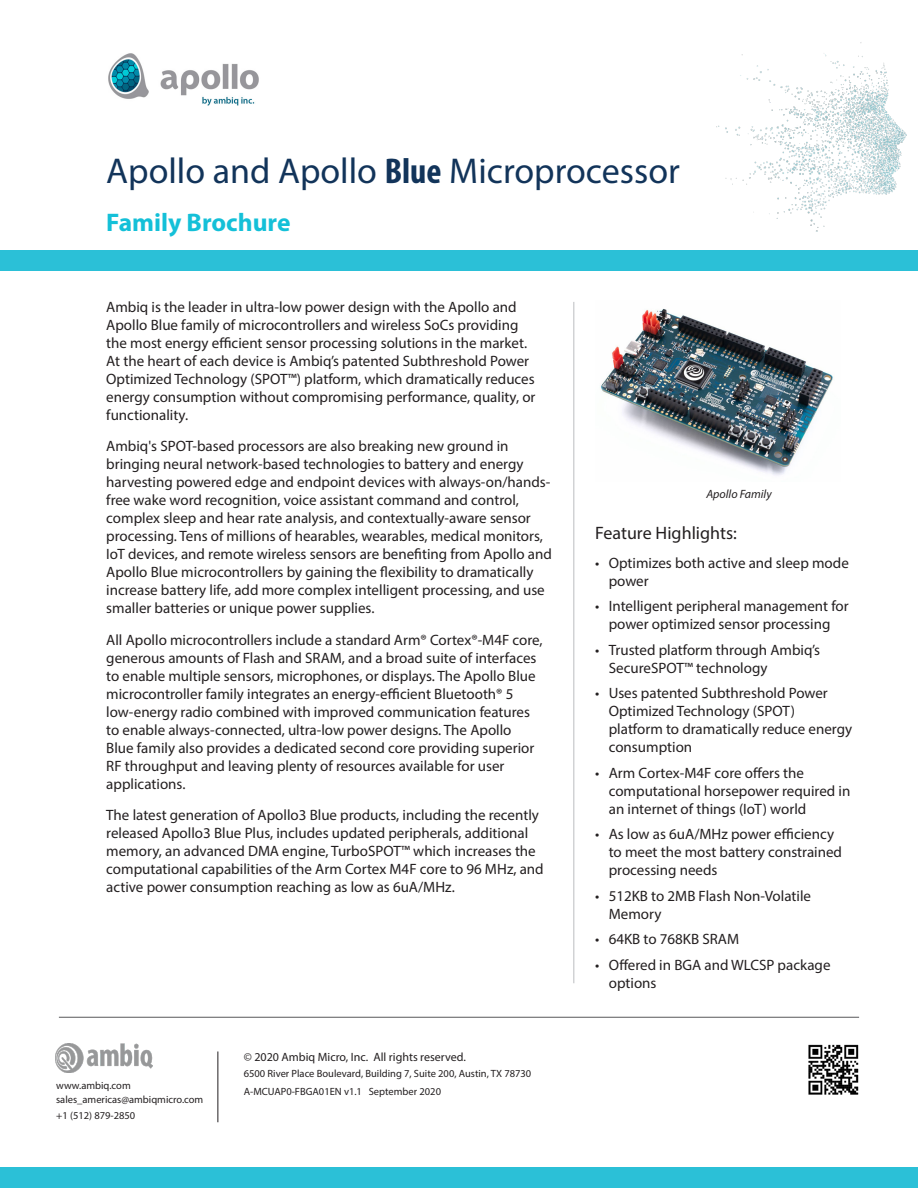
<style>
.page{position:relative;width:918px;height:1188px;background:#fff}
.page>*{position:absolute;margin:0;border:0;box-sizing:border-box;transform-origin:0 0}
.t1{font:36px "Myriad Pro";color:#12345a}
.t2{font:700 25.5px "Myriad Pro";color:#14c0d8}
.t3{font:18px "Myriad Pro";color:#231f20}
.t4{font:15px/18px "Myriad Pro";color:#231f20}
.t5{font:12px "Myriad Pro";color:#231f20}
.t6{font:italic 12px "Myriad Pro";color:#231f20}
.t7{font:10.5px/18px "Myriad Pro";color:#231f20}
.s1{font-weight:700;font-stretch:condensed}
</style>
<div class="page">
<div style="left:0;top:1167px;width:918px;height:21px;background:#2bc0d7"></div>
<hr style="left:574px;top:302px;width:1px;height:681px;background:#bcbdc0">
<hr style="left:59px;top:1017px;width:800px;height:1px;background:#57585a">
<div style="left:0;top:250px;width:918px;height:21px;background:#2bc0d7"></div>
<img style="left:108px;top:53px;width:151px;height:53px">
<img style="left:601px;top:309px;width:232px;height:167px">
<img style="left:718px;top:42px;width:189px;height:189px">
<img style="left:56px;top:1044px;width:97px;height:29px">
<hr style="left:218px;top:1052px;width:1px;height:70px;background:#231f20">
<img style="left:808px;top:1044px;width:51px;height:51px">
<h1 class="t1" style="left:106px;top:149px;width:575px">Apollo and Apollo <span class="s1">Blue</span> Microprocessor</h1>
<h2 class="t2" style="left:106px;top:206px;width:186px">Family Brochure</h2>
<p class="t4" style="left:106px;top:297px;width:431px">Ambiq is the leader in ultra-low power design with the Apollo and Apollo Blue family of microcontrollers and wireless SoCs providing the most energy efficient sensor processing solutions in the market.<br>At the heart of each device is Ambiq’s patented Subthreshold Power Optimized Technology (SPOT™) platform, which dramatically reduces energy consumption without compromising performance, quality, or functionality.</p>
<p class="t4" style="left:106px;top:437px;width:447px">Ambiq's SPOT-based processors are also breaking new ground in bringing neural network-based technologies to battery and energy harvesting powered edge and endpoint devices with always-on/hands&shy;free wake word recognition, voice assistant command and control, complex sleep and hear rate analysis, and contextually-aware sensor processing. Tens of millions of hearables, wearables, medical monitors, IoT devices, and remote wireless sensors are benefiting from Apollo and Apollo Blue microcontrollers by gaining the flexibility to dramatically increase battery life, add more complex intelligent processing, and use smaller batteries or unique power supplies.</p>
<p class="t4" style="left:106px;top:630px;width:438px">All Apollo microcontrollers include a standard Arm® Cortex®-M4F core, generous amounts of Flash and SRAM, and a broad suite of interfaces to enable multiple sensors, microphones, or displays. The Apollo Blue microcontroller family integrates an energy-efficient Bluetooth® 5 low-energy radio combined with improved communication features to enable always-connected, ultra-low power designs. The Apollo Blue family also provides a dedicated second core providing superior RF throughput and leaving plenty of resources available for user applications.</p>
<p class="t4" style="left:106px;top:806px;width:439px">The latest generation of Apollo3 Blue products, including the recently released Apollo3 Blue Plus, includes updated peripherals, additional memory, an advanced DMA engine, TurboSPOT™ which increases the computational capabilities of the Arm Cortex M4F core to 96 MHz, and active power consumption reaching as low as 6uA/MHz.</p>
<p class="t7" style="left:56px;top:1079px;width:149px;line-height:13.5px">www.ambiq.com sales_americas@ambiqmicro.com</p>
<p class="t7" style="left:56px;top:1107px;width:81px">+1 (512) 879-2850</p>
<p class="t5" style="left:244px;top:1049px;width:224px">© 2020 Ambiq Micro, Inc. All rights reserved.</p>
<p class="t7" style="left:244px;top:1064px;width:289px">6500 River Place Boulevard, Building 7, Suite 200, Austin, TX 78730<br>A-MCUAP0-FBGA01EN v1.1 September 2020</p>
<p class="t6" style="left:706px;top:487px;width:67px">Apollo Family</p>
<p class="t3" style="left:595px;top:522px;width:143px">Feature Highlights:</p>
<p class="t4" style="left:609px;top:553px;width:242px;text-indent:-14px">• Optimizes both active and sleep mode power</p>
<p class="t4" style="left:595px;top:597px;width:255px;text-align:center">• Intelligent peripheral management for power optimized sensor processing</p>
<p class="t4" style="left:609px;top:640px;width:213px;text-indent:-14px">• Trusted platform through Ambiq’s<br>SecureSPOT™ technology</p>
<p class="t4" style="left:609px;top:684px;width:245px;text-indent:-14px">• Uses patented Subthreshold Power<br>Optimized Technology (SPOT) platform to dramatically reduce energy consumption</p>
<p class="t4" style="left:609px;top:763px;width:243px;text-indent:-14px">• Arm Cortex-M4F core offers the computational horsepower required in an internet of things (IoT) world</p>
<p class="t4" style="left:609px;top:825px;width:235px;text-indent:-14px">• As low as 6uA/MHz power efficiency to meet the most battery constrained processing needs</p>
<p class="t4" style="left:609px;top:886px;width:204px;text-indent:-14px">• 512KB to 2MB Flash Non-Volatile<br>Memory</p>
<p class="t4" style="left:595px;top:930px;width:145px">• 64KB to 768KB SRAM</p>
<p class="t4" style="left:609px;top:955px;width:223px;text-indent:-14px">• Offered in BGA and WLCSP package options</p>
</div>
